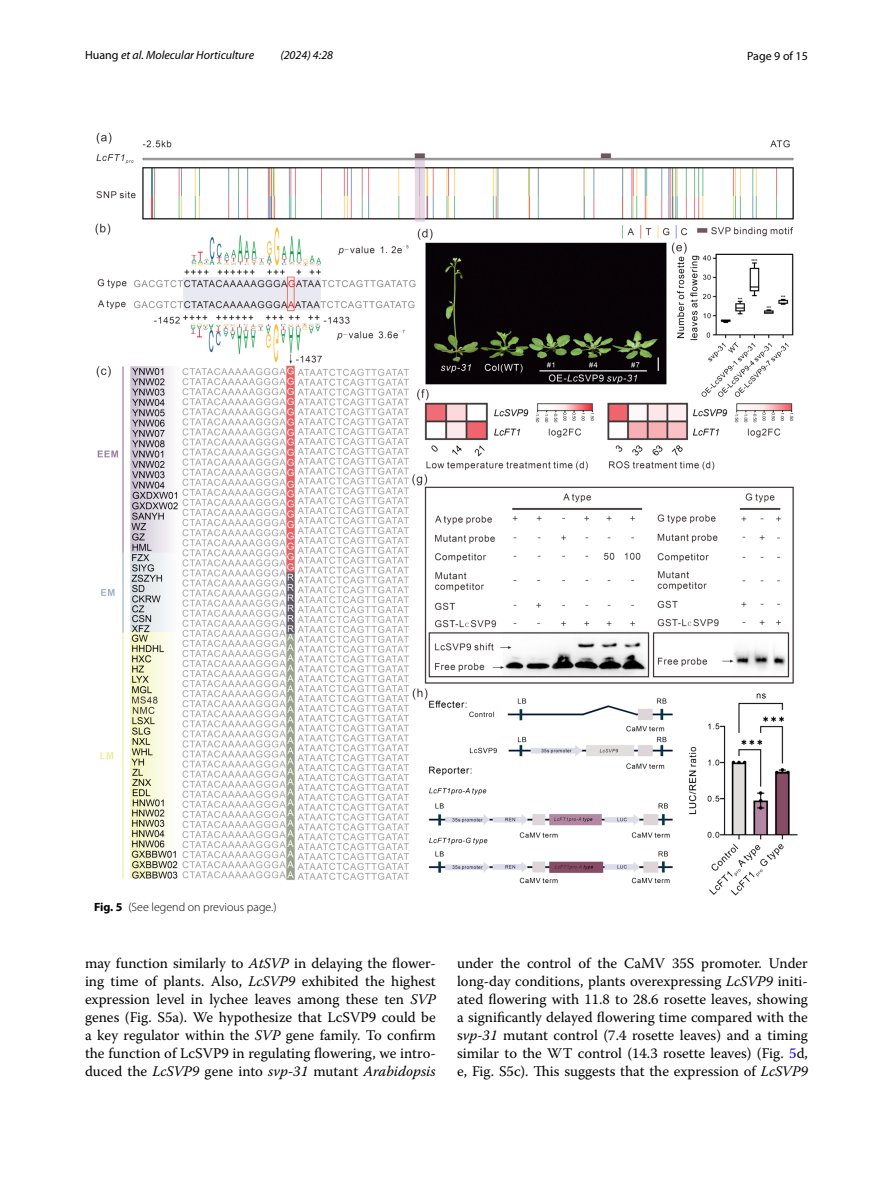
<style>
.page{position:relative;width:893px;height:1187px;background:#fff}
.page>*{position:absolute;margin:0;border:0;box-sizing:border-box;transform-origin:0 0}
.t1{font:14.7px/18px "Warnock Pro";color:#000;text-align:justify}
.t2{font:italic 12px "Myriad Pro";color:#000}
.t3{font:300 12px "Myriad Pro";color:#000}
.t4{font:12px "Myriad Pro";color:#000}
.s1{font-style:normal}
.s2{font-weight:700}
.s3{font-style:italic}
.s4{color:#00f}
</style>
<div class="page">
<img style="left:96px;top:133px;width:701px;height:762px">
<p class="t2" style="left:85px;top:48px;width:171px"><span class="s1">Huang</span> et al. Molecular Horticulture</p>
<p class="t2" style="left:280px;top:48px;width:54px">(2024) 4:28</p>
<p class="t4" style="left:747px;top:48px;width:62px">Page 9 of 15</p>
<p class="t3" style="left:94px;top:900px;width:184px"><span class="s2">Fig. 5</span> (See legend on previous page.)</p>
<p class="t1" style="left:85px;top:953px;width:352px">may function similarly to <span class="s3">AtSVP</span> in delaying the flower&shy;ing time of plants. Also, <span class="s3">LcSVP9</span> exhibited the highest expression level in lychee leaves among these ten <span class="s3">SVP </span>genes (Fig. S5a). We hypothesize that LcSVP9 could be a key regulator within the <span class="s3">SVP</span> gene family. To confirm the function of LcSVP9 in regulating flowering, we intro&shy;duced the <span class="s3">LcSVP9</span> gene into <span class="s3">svp-31</span> mutant <span class="s3">Arabidopsis</span></p>
<p class="t1" style="left:457px;top:953px;width:352px">under the control of the CaMV 35S promoter. Under long-day conditions, plants overexpressing <span class="s3">LcSVP9</span> initi&shy;ated flowering with 11.8 to 28.6 rosette leaves, showing a significantly delayed flowering time compared with the s<span class="s3">vp-31</span> mutant control (7.4 rosette leaves) and a timing similar to the WT control (14.3 rosette leaves) (Fig. <span class="s4">5</span>d, e, Fig. S5c). This suggests that the expression of <span class="s3">LcSVP9</span></p>
</div>
